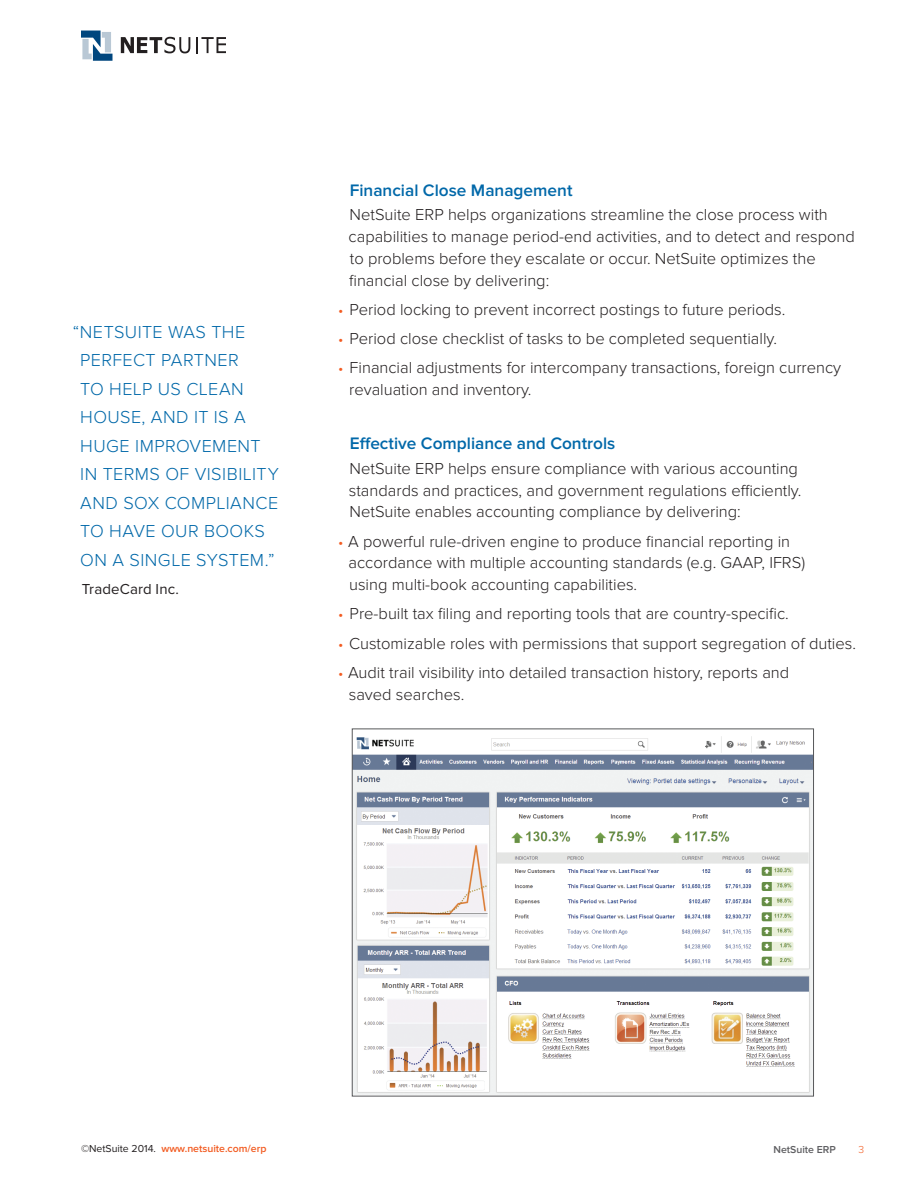
<style>
.page{position:relative;width:918px;height:1188px;background:#fff}
.page>*{position:absolute;margin:0;border:0;box-sizing:border-box;transform-origin:0 0}
.t1{font:300 18px/28.5px "Proxima Nova";letter-spacing:.02em;color:#0068a9}
.t2{font:600 17.25px "Proxima Nova";color:#0068a9}
.t3{font:300 16.5px/21.8px "Proxima Nova";color:#231f20}
.t4{font:15px "Proxima Nova";letter-spacing:.01em;color:#231f20}
.t5{font:600 10.5px "Proxima Nova";color:#f25b21}
.t6{font:600 10.5px "Proxima Nova";color:#5f5f62}
.t7{font:300 10.5px "Proxima Nova";color:#f25b21}
.s1{font-size:15px;color:#f25b21}
.s2{font-weight:400;color:#231f20}
</style>
<div class="page">
<svg style="left:81px;top:31px;width:31px;height:30px"></svg>
<svg style="left:121px;top:37px;width:69px;height:16px"></svg>
<svg style="left:196px;top:37px;width:30px;height:16px"></svg>
<img style="left:354px;top:736px;width:458px;height:358px">
<p class="t1" style="left:80px;top:318px;width:200px;text-indent:-8px">“NETSUITE WAS THE<br>PERFECT PARTNER<br>TO HELP US CLEAN<br>HOUSE, AND IT IS A<br>HUGE IMPROVEMENT<br>IN TERMS OF VISIBILITY<br>AND SOX COMPLIANCE<br>TO HAVE OUR BOOKS<br>ON A SINGLE SYSTEM.”</p>
<p class="t4" style="left:82px;top:581px;width:99px">TradeCard Inc.</p>
<p class="t2" style="left:350px;top:180px;width:224px">Financial Close Management</p>
<p class="t3" style="left:349px;top:204px;width:508px">NetSuite ERP helps organizations streamline the close process with capabilities to manage period-end activities, and to detect and respond to problems before they escalate or occur. NetSuite optimizes the financial close by delivering:</p>
<p class="t3" style="left:338px;top:299px;width:449px"><span class="s1">•</span> Period locking to prevent incorrect postings to future periods.</p>
<p class="t3" style="left:338px;top:328px;width:440px"><span class="s1">•</span> Period close checklist of tasks to be completed sequentially.</p>
<p class="t3" style="left:349px;top:357px;width:494px;text-indent:-11px"><span class="s1">•</span> Financial adjustments for intercompany transactions, foreign currency revaluation and inventory.</p>
<p class="t2" style="left:350px;top:433px;width:267px">Effective Compliance and Controls</p>
<p class="t3" style="left:349px;top:458px;width:454px">NetSuite ERP helps ensure compliance with various accounting standards and practices, and government regulations efficiently.<br>NetSuite enables accounting compliance by delivering:</p>
<p class="t3" style="left:349px;top:530px;width:458px;text-indent:-10px"><span class="s1">•</span> A powerful rule-driven engine to produce financial reporting in accordance with multiple accounting standards (e.g. GAAP, IFRS) using multi-book accounting capabilities.</p>
<p class="t3" style="left:338px;top:603px;width:452px"><span class="s1">•</span> Pre-built tax filing and reporting tools that are country-specific.</p>
<p class="t3" style="left:338px;top:632px;width:519px"><span class="s1">•</span> Customizable roles with permissions that support segregation of duties.</p>
<p class="t3" style="left:349px;top:662px;width:442px;text-indent:-11px"><span class="s1">•</span> Audit trail visibility into detailed transaction history, reports and saved searches.</p>
<p class="t5" style="left:81px;top:1143px;width:187px"><span class="s2">©NetSuite 2014.</span> www.netsuite.com/erp</p>
<p class="t6" style="left:773px;top:1143px;width:64px">NetSuite ERP</p>
<p class="t7" style="left:859px;top:1143px;width:7px">3</p>
</div>
